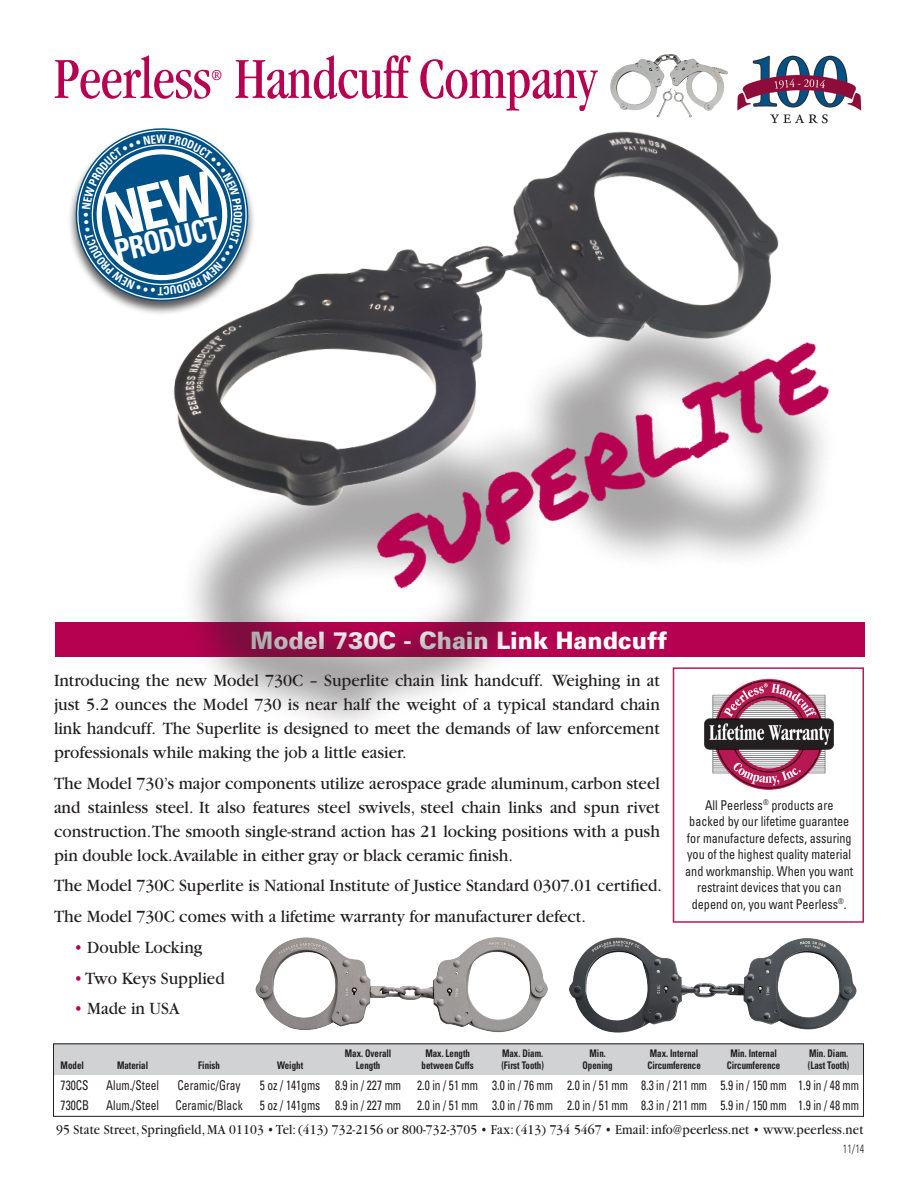
<style>
.page{position:relative;width:918px;height:1188px;background:#fff}
.page>*{position:absolute;margin:0;border:0;box-sizing:border-box;transform-origin:0 0}
.t1{font:condensed 60px "Garamond";letter-spacing:-.01em;color:#b60150;scale:.95 1}
.t2{font:700 condensed 30.75px "Univers";color:#fff;scale:.9 1}
.t3{font:900 24px "Univers";color:#fff;scale:.95 1}
.t4{font:18px/24px "Garamond";color:#231f20;text-align:justify;scale:.95 1}
.t5{font:condensed 15.75px "Garamond";color:#b60150;scale:.95 1}
.t6{font:14.25px "Garamond";letter-spacing:.01em;color:#231f20;scale:.9 1}
.t7{font:condensed 13.5px "Univers";color:#231f20;scale:.85 1}
.t8{font:condensed 13.5px/16.5px "Univers";color:#231f20;text-align:center;scale:.9 1}
.t9{font:300 condensed 12px "Univers";color:#231f20;scale:.85 1}
.t10{font:700 condensed 11.55px "Univers";color:#fff;scale:.95 1}
.t11{font:700 condensed 10.5px "Univers";color:#231f20;scale:.85 1}
.s1{color:#b60150}
</style>
<div class="page">
<img style="left:704px;top:740px;width:130px;height:50px">
<div style="left:673px;top:667px;width:191px;height:256px;border:2px solid #b71a54"></div>
<div style="left:55px;top:622px;width:810px;height:35px;background:#b60150"></div>
<div style="left:54px;top:1043px;width:810px;height:32px;background:#d1d2d4"></div>
<div style="left:53px;top:1043px;width:811px;height:74px;border:1px solid #231f20"></div>
<div style="left:177px;top:303px;width:666px;height:437px;background:#231f20;opacity:.4"></div>
<img style="left:173px;top:131px;width:634px;height:411px">
<img style="left:610px;top:54px;width:118px;height:64px">
<img style="left:737px;top:55px;width:125px;height:69px">
<img style="left:359px;top:330px;width:484px;height:274px">
<img style="left:569px;top:937px;width:288px;height:96px">
<img style="left:255px;top:937px;width:293px;height:96px">
<svg style="left:69px;top:128px;width:194px;height:188px"></svg>
<p class="t1" style="left:54px;top:45px;width:572px">Peerless Handcuff Company</p>
<p class="t5" style="left:211px;top:66px;width:14px">®</p>
<p class="t10" style="left:79px;top:217px;width:6px;rotate:-90deg">•</p>
<p class="t2" style="left:111px;top:233px;width:120px;rotate:-13deg">PRODUCT</p>
<p class="t3" style="left:251px;top:626px;width:440px">Model 730C - Chain Link Handcuff</p>
<p class="t4" style="left:54px;top:669px;width:639px">Introducing the new Model 730C – Superlite chain link handcuff. Weighing in at just 5.2 ounces the Model 730 is near half the weight of a typical standard chain link handcuff. The Superlite is designed to meet the demands of law enforcement professionals while making the job a little easier.</p>
<p class="t4" style="left:54px;top:771px;width:639px">The Model 730’s major components utilize aerospace grade aluminum, carbon steel and stainless steel. It also features steel swivels, steel chain links and spun rivet construction.The smooth single-strand action has 21 locking positions with a push pin double lock.Available in either gray or black ceramic finish.</p>
<p class="t4" style="left:54px;top:874px;width:642px">The Model 730C Superlite is National Institute of Justice Standard 0307.01 certified.</p>
<p class="t4" style="left:54px;top:905px;width:562px">The Model 730C comes with a lifetime warranty for manufacturer defect.</p>
<p class="t4" style="left:74px;top:936px;width:137px"><span class="s1">•</span> Double Locking</p>
<p class="t4" style="left:74px;top:966px;width:160px"><span class="s1">•</span> Two Keys Supplied</p>
<p class="t4" style="left:74px;top:997px;width:112px"><span class="s1">•</span> Made in USA</p>
<p class="t8" style="left:705px;top:796px;width:144px">All Peerless<sup>®</sup> products are</p>
<p class="t8" style="left:685px;top:813px;width:188px">backed by our lifetime guarantee for manufacture defects, assuring you of the highest quality material and workmanship. When you want restraint devices that you can depend on, you want Peerless<sup>®</sup>.</p>
<p class="t11" style="left:345px;top:1047px;width:56px">Max. Overall</p>
<p class="t11" style="left:425px;top:1047px;width:54px">Max. Length</p>
<p class="t11" style="left:502px;top:1047px;width:50px">Max. Diam.</p>
<p class="t11" style="left:589px;top:1047px;width:21px">Min.</p>
<p class="t11" style="left:650px;top:1047px;width:59px">Max. Internal</p>
<p class="t11" style="left:730px;top:1047px;width:56px">Min. Internal</p>
<p class="t11" style="left:809px;top:1047px;width:48px">Min. Diam.</p>
<p class="t11" style="left:61px;top:1059px;width:29px">Model</p>
<p class="t11" style="left:117px;top:1059px;width:38px">Material</p>
<p class="t11" style="left:198px;top:1059px;width:27px">Finish</p>
<p class="t11" style="left:277px;top:1059px;width:32px">Weight</p>
<p class="t11" style="left:356px;top:1059px;width:30px">Length</p>
<p class="t11" style="left:422px;top:1059px;width:63px">between Cuffs</p>
<p class="t11" style="left:501px;top:1059px;width:51px">(First Tooth)</p>
<p class="t11" style="left:583px;top:1059px;width:37px">Opening</p>
<p class="t11" style="left:647px;top:1059px;width:64px">Circumference</p>
<p class="t11" style="left:727px;top:1059px;width:64px">Circumference</p>
<p class="t11" style="left:808px;top:1059px;width:50px">(Last Tooth)</p>
<p class="t7" style="left:61px;top:1077px;width:34px">730CS</p>
<p class="t7" style="left:106px;top:1077px;width:64px">Alum./Steel</p>
<p class="t7" style="left:178px;top:1077px;width:76px">Ceramic/Gray</p>
<p class="t7" style="left:260px;top:1077px;width:707px">5 oz / 141gms 8.9 in / 227 mm 2.0 in / 51 mm 3.0 in / 76 mm 2.0 in / 51 mm 8.3 in / 211 mm 5.9 in / 150 mm 1.9 in / 48 mm</p>
<p class="t7" style="left:61px;top:1096px;width:216px">730CB Alum./Steel Ceramic/Black</p>
<p class="t7" style="left:260px;top:1096px;width:707px">5 oz / 141gms 8.9 in / 227 mm 2.0 in / 51 mm 3.0 in / 76 mm 2.0 in / 51 mm 8.3 in / 211 mm 5.9 in / 150 mm 1.9 in / 48 mm</p>
<p class="t6" style="left:56px;top:1122px;width:899px">95 State Street, Springfield, MA 01103 • Tel: (413) 732-2156 or 800-732-3705 • Fax: (413) 734 5467 • Email: info@peerless.net • www.peerless.net</p>
<p class="t9" style="left:843px;top:1141px;width:27px">11/14</p>
</div>
